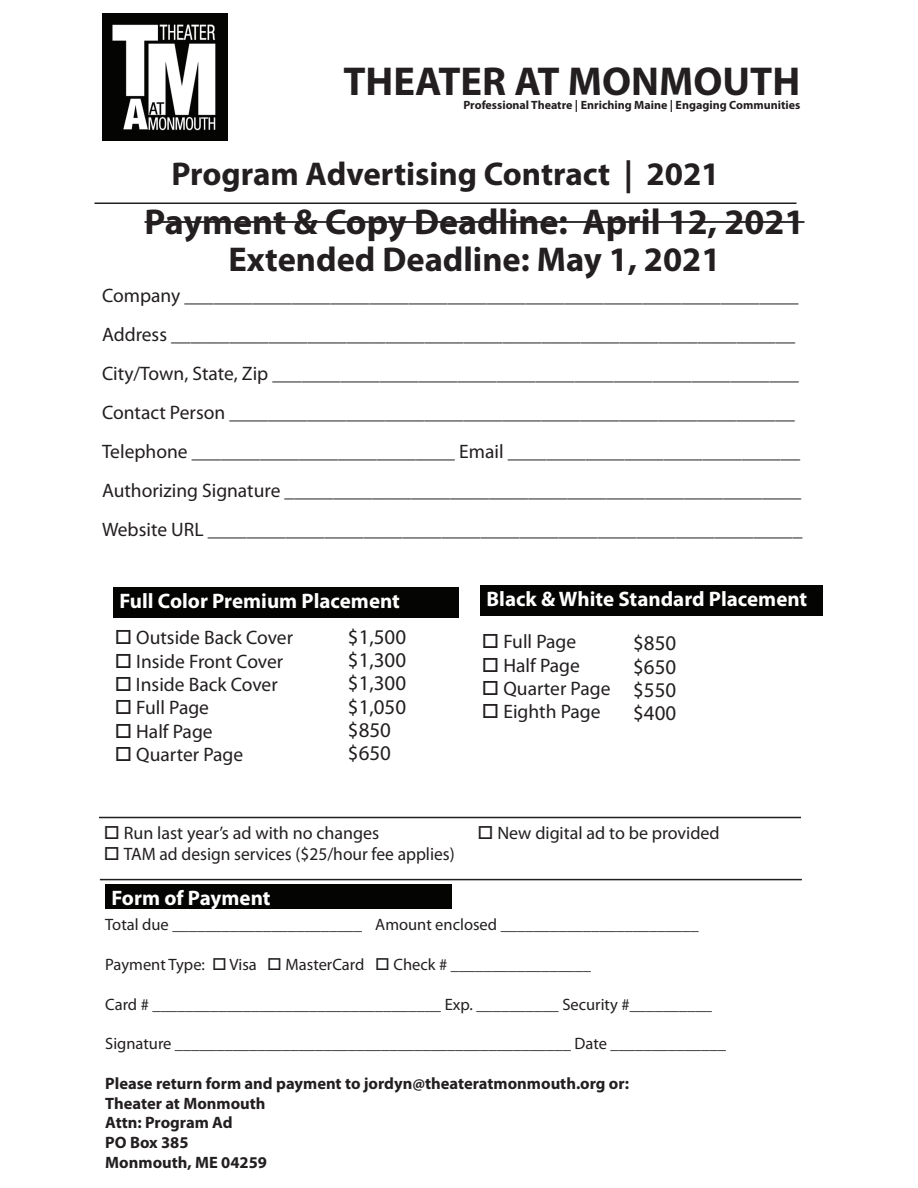
<style>
.page{position:relative;width:918px;height:1188px;background:#fff}
.page>*{position:absolute;margin:0;border:0;box-sizing:border-box;transform-origin:0 0}
.t1{font:700 40.5px "Myriad Pro";color:#231f20}
.t2{font:700 36px "Myriad Pro";color:#231f20}
.t3{font:700 34.5px "Myriad Pro";color:#231f20}
.t4{font:700 33px "Myriad Pro";color:#231f20}
.t5{font:700 21px "Myriad Pro";color:#fff}
.t6{font:21px/23.4px "Myriad Pro";color:#231f20}
.t7{font:19.5px/39px "Myriad Pro";color:#231f20}
.t8{font:18px "Myriad Pro";color:#231f20}
.t9{font:16.5px "Myriad Pro";color:#231f20}
.t10{font:700 16.5px/19.8px "Myriad Pro";color:#231f20}
.t11{font:700 12px "Myriad Pro";color:#231f20}
</style>
<div class="page">
<hr style="left:100px;top:879px;width:702px;height:1px;background:#231f20">
<hr style="left:99px;top:817px;width:702px;height:1px;background:#231f20">
<div style="left:113px;top:587px;width:346px;height:30px;background:#040503"></div>
<div style="left:481px;top:586px;width:342px;height:30px;background:#040503"></div>
<hr style="left:145px;top:221px;width:659px;height:2px;background:#231f20">
<hr style="left:94px;top:202px;width:702px;height:2px;background:#231f20">
<img style="left:102px;top:13px;width:125px;height:128px">
<div style="left:105px;top:884px;width:347px;height:25px;background:#040503"></div>
<h1 class="t1" style="left:343px;top:55px;width:458px">THEATER AT MONMOUTH</h1>
<p class="t11" style="left:463px;top:97px;width:338px">Professional Theatre | Enriching Maine | Engaging Communities</p>
<h3 class="t4" style="left:171px;top:153px;width:550px">Program Advertising Contract | 2021</h3>
<h2 class="t2" style="left:145px;top:198px;width:661px">Payment &amp; Copy Deadline: April 12, 2021</h2>
<h3 class="t3" style="left:228px;top:237px;width:494px">Extended Deadline: May 1, 2021</h3>
<p class="t7" style="left:102px;top:276px;width:702px">Company _______________________________________________________________ Address ________________________________________________________________ City/Town, State, Zip ______________________________________________________ Contact Person __________________________________________________________ Telephone ___________________________ Email ______________________________ Authorizing Signature _____________________________________________________ Website URL _____________________________________________________________</p>
<p class="t5" style="left:119px;top:587px;width:282px">Full Color Premium Placement</p>
<p class="t5" style="left:487px;top:585px;width:322px">Black &amp; White Standard Placement</p>
<p class="t7" style="left:115px;top:618px;width:180px">□ Outside Back Cover</p>
<p class="t7" style="left:115px;top:641px;width:170px">□ Inside Front Cover</p>
<p class="t7" style="left:115px;top:665px;width:165px">□ Inside Back Cover</p>
<p class="t7" style="left:115px;top:688px;width:96px">□ Full Page</p>
<p class="t7" style="left:115px;top:711px;width:99px">□ Half Page</p>
<p class="t7" style="left:115px;top:735px;width:130px">□ Quarter Page</p>
<p class="t6" style="left:348px;top:624px;width:60px">$1,500 $1,300 $1,300 $1,050 $850 $650</p>
<p class="t6" style="left:633px;top:631px;width:45px;text-align:justify">$850 $650 $550 $400</p>
<p class="t7" style="left:482px;top:622px;width:96px">□ Full Page</p>
<p class="t7" style="left:482px;top:645px;width:99px">□ Half Page</p>
<p class="t7" style="left:482px;top:669px;width:130px">□ Quarter Page</p>
<p class="t7" style="left:482px;top:692px;width:120px">□ Eighth Page</p>
<p class="t8" style="left:104px;top:822px;width:277px">□ Run last year’s ad with no changes</p>
<p class="t8" style="left:478px;top:822px;width:244px">□ New digital ad to be provided</p>
<p class="t8" style="left:104px;top:843px;width:352px">□ TAM ad design services ($25/hour fee applies)</p>
<p class="t5" style="left:111px;top:884px;width:161px">Form of Payment</p>
<p class="t9" style="left:105px;top:915px;width:595px">Total due _______________________ Amount enclosed ________________________</p>
<p class="t9" style="left:105px;top:954px;width:487px">Payment Type: □ Visa □ MasterCard □ Check # _________________</p>
<p class="t9" style="left:105px;top:994px;width:608px">Card # ___________________________________ Exp. __________ Security #__________</p>
<p class="t9" style="left:105px;top:1033px;width:622px">Signature ________________________________________________ Date ______________</p>
<p class="t10" style="left:105px;top:1073px;width:525px">Please return form and payment to jordyn@theateratmonmouth.org or:<br>Theater at Monmouth<br>Attn: Program Ad<br>PO Box 385<br>Monmouth, ME 04259</p>
</div>
